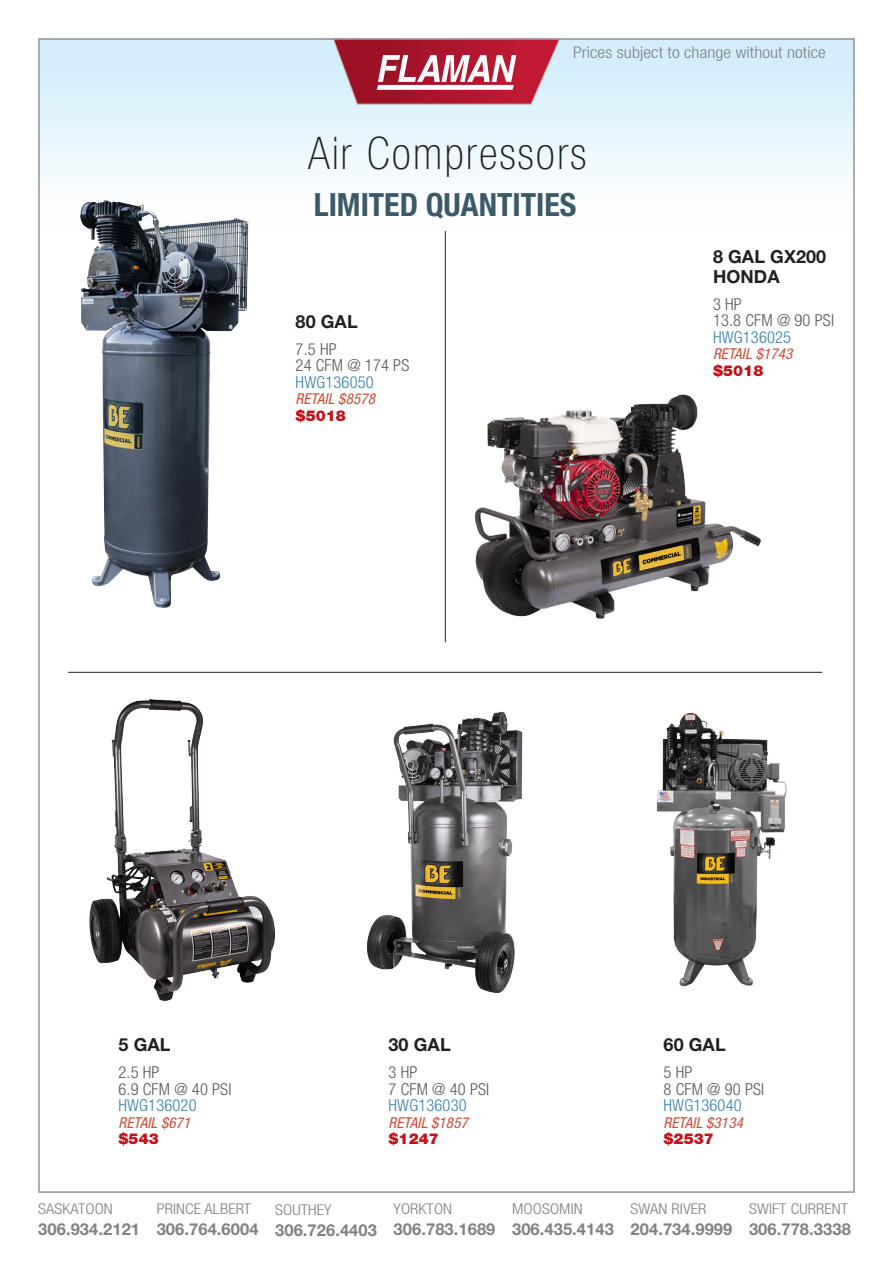
<style>
.page{position:relative;width:893px;height:1263px;background:#fff}
.page>*{position:absolute;margin:0;border:0;box-sizing:border-box;transform-origin:0 0}
.t1{font:100 condensed 45px "Helvetica Neue LT Std";letter-spacing:.05em;color:#231f20}
.t2{font:700 condensed 32.1px "Helvetica Neue LT Std";color:#3b5a67}
.April_2020_title_blo{font:700 18px/19.5px "Helvetica Neue LT Std";letter-spacing:.005em;color:#231f20}
.t3{font:700 16.5px "Helvetica Neue LT Std";letter-spacing:.005em;color:#808285}
.April_2020_grey_ligh{font:300 condensed 16.5px "Helvetica Neue LT Std";letter-spacing:.01em;color:#57585a}
.April_2020_grey_ligh-2{font:300 condensed 16.5px "Helvetica Neue LT Std";letter-spacing:.01em;color:#3780b2}
.t4{font:300 condensed 16.2px "Helvetica Neue LT Std";letter-spacing:.005em;color:#808285;scale:1.11 1}
.April_2020_grey_ligh-3{font:italic condensed 15px "Helvetica Neue LT Std";letter-spacing:.01em;color:#ce4c34}
.April_2020_grey_ligh-4{font:900 15px "Helvetica Neue LT Std";letter-spacing:.005em;color:#c4121a}
.t5{font:300 condensed 14.85px "Helvetica Neue LT Std";letter-spacing:.005em;color:#808285;scale:1.11 1}
</style>
<div class="page">
<div style="left:38px;top:39px;width:817px;height:194px;background:linear-gradient(to bottom,#ceedfa,#fffffe)"></div>
<svg style="left:333px;top:41px;width:227px;height:63px;background:#c0586a"></svg>
<img style="left:89px;top:699px;width:186px;height:302px">
<img style="left:366px;top:711px;width:157px;height:282px">
<img style="left:57px;top:193px;width:209px;height:415px">
<img style="left:475px;top:394px;width:286px;height:225px">
<img style="left:656px;top:713px;width:131px;height:274px">
<hr style="left:445px;top:231px;width:1px;height:411px;background:#231f20">
<hr style="left:68px;top:672px;width:754px;height:1px;background:#231f20">
<p class="t4" style="left:573px;top:43px;width:229px">Prices subject to change without notice</p>
<p class="t1" style="left:308px;top:128px;width:280px">Air Compressors</p>
<p class="t2" style="left:314px;top:185px;width:264px">LIMITED QUANTITIES</p>
<p class="April_2020_title_blo" style="left:296px;top:311px;width:64px">80 GAL</p>
<p class="April_2020_grey_ligh" style="left:296px;top:339px;width:43px">7.5 HP</p>
<p class="April_2020_grey_ligh" style="left:296px;top:356px;width:115px">24 CFM @ 174 PS</p>
<p class="April_2020_grey_ligh-2" style="left:296px;top:372px;width:80px">HWG136050</p>
<p class="April_2020_grey_ligh-3" style="left:296px;top:390px;width:81px">RETAIL $8578</p>
<p class="April_2020_grey_ligh-4" style="left:296px;top:406px;width:52px">$5018</p>
<p class="April_2020_title_blo" style="left:713px;top:247px;width:115px">8 GAL GX200<br>HONDA</p>
<p class="April_2020_grey_ligh" style="left:713px;top:294px;width:30px">3 HP</p>
<p class="April_2020_grey_ligh" style="left:713px;top:311px;width:123px">13.8 CFM @ 90 PSI</p>
<p class="April_2020_grey_ligh-2" style="left:713px;top:327px;width:80px">HWG136025</p>
<p class="April_2020_grey_ligh-3" style="left:713px;top:345px;width:81px">RETAIL $1743</p>
<p class="April_2020_grey_ligh-4" style="left:713px;top:361px;width:52px">$5018</p>
<p class="April_2020_title_blo" style="left:118px;top:1034px;width:54px">5 GAL</p>
<p class="April_2020_grey_ligh" style="left:118px;top:1063px;width:43px">2.5 HP</p>
<p class="April_2020_grey_ligh" style="left:118px;top:1079px;width:114px">6.9 CFM @ 40 PSI</p>
<p class="April_2020_grey_ligh-2" style="left:118px;top:1096px;width:80px">HWG136020</p>
<p class="April_2020_grey_ligh-3" style="left:118px;top:1113px;width:73px">RETAIL $671</p>
<p class="April_2020_grey_ligh-4" style="left:118px;top:1130px;width:42px">$543</p>
<p class="April_2020_title_blo" style="left:389px;top:1034px;width:64px">30 GAL</p>
<p class="April_2020_grey_ligh" style="left:389px;top:1063px;width:30px">3 HP</p>
<p class="April_2020_grey_ligh" style="left:389px;top:1079px;width:102px">7 CFM @ 40 PSI</p>
<p class="April_2020_grey_ligh-2" style="left:389px;top:1096px;width:80px">HWG136030</p>
<p class="April_2020_grey_ligh-3" style="left:389px;top:1113px;width:81px">RETAIL $1857</p>
<p class="April_2020_grey_ligh-4" style="left:389px;top:1130px;width:52px">$1247</p>
<p class="April_2020_title_blo" style="left:664px;top:1034px;width:64px">60 GAL</p>
<p class="April_2020_grey_ligh" style="left:664px;top:1063px;width:30px">5 HP</p>
<p class="April_2020_grey_ligh" style="left:664px;top:1079px;width:102px">8 CFM @ 90 PSI</p>
<p class="April_2020_grey_ligh-2" style="left:664px;top:1096px;width:80px">HWG136040</p>
<p class="April_2020_grey_ligh-3" style="left:664px;top:1113px;width:81px">RETAIL $3134</p>
<p class="April_2020_grey_ligh-4" style="left:664px;top:1130px;width:52px">$2537</p>
<p class="t5" style="left:38px;top:1200px;width:69px">SASKATOON</p>
<p class="t3" style="left:38px;top:1219px;width:103px">306.934.2121</p>
<p class="t5" style="left:157px;top:1200px;width:87px">PRINCE ALBERT</p>
<p class="t3" style="left:157px;top:1219px;width:103px">306.764.6004</p>
<p class="t5" style="left:275px;top:1201px;width:52px">SOUTHEY</p>
<p class="t3" style="left:275px;top:1220px;width:103px">306.726.4403</p>
<p class="t5" style="left:394px;top:1200px;width:54px">YORKTON</p>
<p class="t3" style="left:394px;top:1219px;width:103px">306.783.1689</p>
<p class="t5" style="left:512px;top:1200px;width:65px">MOOSOMIN</p>
<p class="t3" style="left:512px;top:1219px;width:103px">306.435.4143</p>
<p class="t5" style="left:631px;top:1200px;width:70px">SWAN RIVER</p>
<p class="t3" style="left:631px;top:1219px;width:103px">204.734.9999</p>
<p class="t5" style="left:749px;top:1200px;width:91px">SWIFT CURRENT</p>
<p class="t3" style="left:749px;top:1219px;width:103px">306.778.3338</p>
</div>
